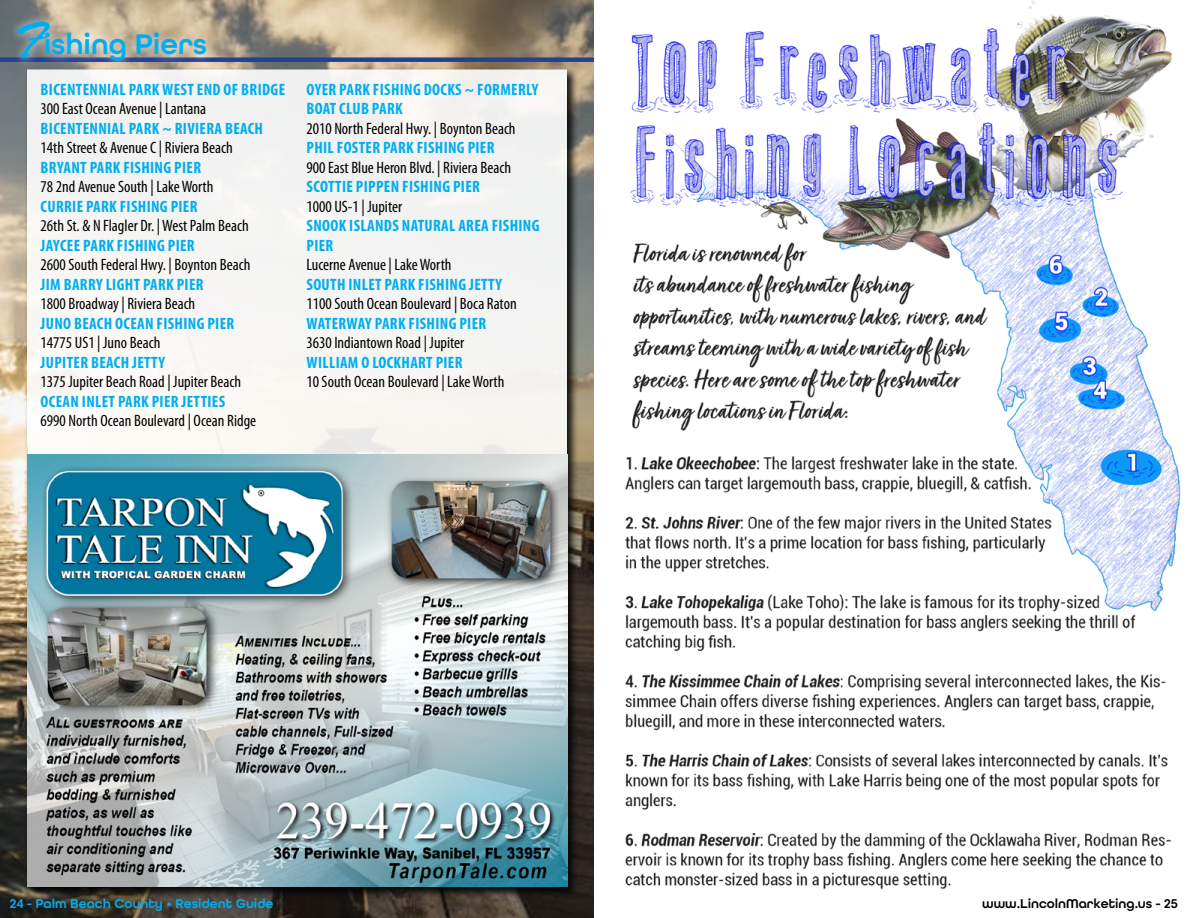
<style>
.page{position:relative;width:1188px;height:918px;background:#fff}
.page>*{position:absolute;margin:0;border:0;box-sizing:border-box;transform-origin:0 0}
.t1{font:600 30px "All Round Gothic";color:#00aeef}
.t2{font:condensed 16.5px "Myriad Pro";color:#000}
.t3{font:700 condensed 16.5px/19.5px "Myriad Pro";letter-spacing:.02em;color:#00aeef}
.t4{font:600 13.5px "All Round Gothic";color:#00aeef}
.t5{font:600 13.5px "All Round Gothic";color:#000}
.s1{font-family:"Lambo Hmk";font-weight:700;font-size:45px}
</style>
<div class="page">
<img style="left:0;top:0;width:1181px;height:918px">
<svg style="left:25px;top:67px;width:554px;height:832px;background:#48453d"></svg>
<div style="left:27px;top:69px;width:540px;height:386px;background:#f5f4f3"></div>
<div style="left:0;top:57px;width:594px;height:5px;background:#25408f"></div>
<div style="left:9px;top:12px;width:206px;height:59px;background:#fff;opacity:.75"></div>
<img style="left:27px;top:455px;width:540px;height:432px">
<h1 class="t1" style="left:18px;top:27px;width:191px"><span class="s1">F</span>ishing Piers</h1>
<p class="t3" style="left:41px;top:79px;width:246px">BICENTENNIAL PARK WEST END OF BRIDGE</p>
<p class="t2" style="left:40px;top:99px;width:167px">300 East Ocean Avenue | Lantana</p>
<p class="t3" style="left:41px;top:118px;width:224px">BICENTENNIAL PARK ~ RIVIERA BEACH</p>
<p class="t2" style="left:40px;top:138px;width:194px">14th Street &amp; Avenue C | Riviera Beach</p>
<p class="t3" style="left:41px;top:157px;width:162px">BRYANT PARK FISHING PIER</p>
<p class="t2" style="left:40px;top:177px;width:175px">78 2nd Avenue South | Lake Worth</p>
<p class="t3" style="left:41px;top:196px;width:158px">CURRIE PARK FISHING PIER</p>
<p class="t2" style="left:40px;top:216px;width:210px">26th St. &amp; N Flagler Dr. | West Palm Beach</p>
<p class="t3" style="left:41px;top:235px;width:156px">JAYCEE PARK FISHING PIER</p>
<p class="t2" style="left:40px;top:255px;width:211px">2600 South Federal Hwy. | Boynton Beach</p>
<p class="t3" style="left:41px;top:274px;width:165px">JIM BARRY LIGHT PARK PIER</p>
<p class="t2" style="left:40px;top:294px;width:156px">1800 Broadway | Riviera Beach</p>
<p class="t3" style="left:41px;top:313px;width:195px">JUNO BEACH OCEAN FISHING PIER</p>
<p class="t2" style="left:40px;top:333px;width:121px">14775 US1 | Juno Beach</p>
<p class="t3" style="left:41px;top:352px;width:126px">JUPITER BEACH JETTY</p>
<p class="t2" style="left:40px;top:372px;width:202px">1375 Jupiter Beach Road | Jupiter Beach</p>
<p class="t3" style="left:41px;top:391px;width:186px">OCEAN INLET PARK PIER JETTIES</p>
<p class="t2" style="left:40px;top:411px;width:217px">6990 North Ocean Boulevard | Ocean Ridge</p>
<p class="t3" style="left:307px;top:79px;width:233px">OYER PARK FISHING DOCKS ~ FORMERLY<br>BOAT CLUB PARK</p>
<p class="t2" style="left:306px;top:118px;width:211px">2010 North Federal Hwy. | Boynton Beach</p>
<p class="t3" style="left:307px;top:138px;width:190px">PHIL FOSTER PARK FISHING PIER</p>
<p class="t2" style="left:306px;top:157px;width:206px">900 East Blue Heron Blvd. | Riviera Beach</p>
<p class="t3" style="left:307px;top:177px;width:175px">SCOTTIE PIPPEN FISHING PIER</p>
<p class="t2" style="left:306px;top:196px;width:97px">1000 US-1 | Jupiter</p>
<p class="t3" style="left:307px;top:216px;width:235px">SNOOK ISLANDS NATURAL AREA FISHING<br>PIER</p>
<p class="t2" style="left:306px;top:255px;width:147px">Lucerne Avenue | Lake Worth</p>
<p class="t3" style="left:307px;top:274px;width:197px">SOUTH INLET PARK FISHING JETTY</p>
<p class="t2" style="left:306px;top:294px;width:212px">1100 South Ocean Boulevard | Boca Raton</p>
<p class="t3" style="left:307px;top:313px;width:181px">WATERWAY PARK FISHING PIER</p>
<p class="t2" style="left:306px;top:333px;width:159px">3630 Indiantown Road | Jupiter</p>
<p class="t3" style="left:307px;top:352px;width:158px">WILLIAM O LOCKHART PIER</p>
<p class="t2" style="left:306px;top:372px;width:200px">10 South Ocean Boulevard | Lake Worth</p>
<p class="t4" style="left:10px;top:896px;width:265px">24 - Palm Beach County • Resident Guide</p>
<p class="t5" style="left:982px;top:896px;width:197px">www.LincolnMarketing.us - 25</p>
</div>
